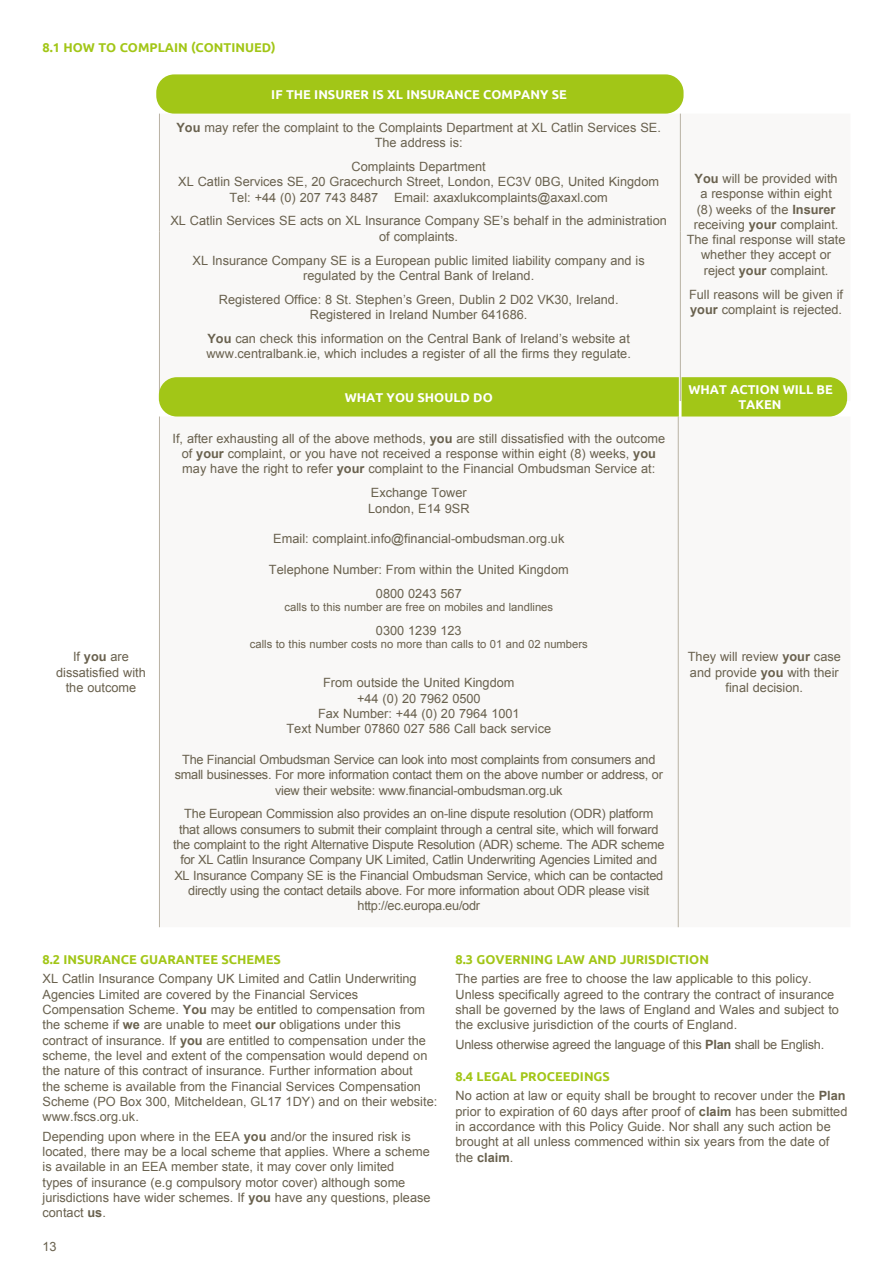
<style>
.page{position:relative;width:893px;height:1263px;background:#fff}
.page>*{position:absolute;margin:0;border:0;box-sizing:border-box;transform-origin:0 0}
.t1{font:12.75px/15.3px "Arial";color:#69614e;text-align:center}
.t2{font:12.75px/15.3px "Arial";letter-spacing:-.02em;color:#69614e;text-align:center}
.t3{font:700 12.75px "Ubuntu";color:#a2c617}
.t4{font:700 12.75px/15.3px "Ubuntu";color:#fff;text-align:center}
.t5{font:11.25px "Arial";color:#69614e}
.s1{font-weight:700}
</style>
<div class="page">
<hr style="left:159px;top:114px;width:1px;height:117px;background:#b9b2a3">
<hr style="left:680px;top:114px;width:1px;height:117px;background:#b9b2a3">
<hr style="left:159px;top:231px;width:1px;height:170px;background:#b9b2a3">
<hr style="left:680px;top:231px;width:1px;height:170px;background:#b9b2a3">
<div style="left:156px;top:74px;width:528px;height:40px;background:#a2c617;border-radius:18px"></div>
<hr style="left:159px;top:416px;width:1px;height:511px;background:#b9b2a3">
<hr style="left:678px;top:416px;width:1px;height:511px;background:#b9b2a3">
<div style="left:159px;top:377px;width:688px;height:39px;background:#a2c617"></div>
<p class="t3" style="left:43px;top:40px;width:235px">8.1 HOW TO COMPLAIN (CONTINUED)</p>
<p class="t1" style="left:56px;top:649px;width:91px">If <span class="s1">you</span> are dissatisfied with the outcome</p>
<p class="t4" style="left:271px;top:87px;width:297px">IF THE INSURER IS XL INSURANCE COMPANY SE</p>
<p class="t1" style="left:176px;top:120px;width:486px"><span class="s1">You</span> may refer the complaint to the Complaints Department at XL Catlin Services SE.<br>The address is:</p>
<p class="t1" style="left:178px;top:159px;width:482px">Complaints Department<br>XL Catlin Services SE, 20 Gracechurch Street, London, EC3V 0BG, United Kingdom<br>Tel: +44 (0) 207 743 8487 Email: axaxlukcomplaints@axaxl.com</p>
<p class="t1" style="left:170px;top:213px;width:498px">XL Catlin Services SE acts on XL Insurance Company SE’s behalf in the administration of complaints.</p>
<p class="t1" style="left:193px;top:253px;width:454px">XL Insurance Company SE is a European public limited liability company and is regulated by the Central Bank of Ireland.</p>
<p class="t1" style="left:219px;top:292px;width:401px">Registered Office: 8 St. Stephen’s Green, Dublin 2 D02 VK30, Ireland.<br>Registered in Ireland Number 641686.</p>
<p class="t1" style="left:206px;top:331px;width:426px;text-align:left"><span class="s1">You</span> can check this information on the Central Bank of Ireland’s website at www.centralbank.ie, which includes a register of all the firms they regulate.</p>
<p class="t4" style="left:345px;top:389px;width:149px">WHAT YOU SHOULD DO</p>
<p class="t4" style="left:688px;top:382px;width:146px">WHAT ACTION WILL BE<br>TAKEN</p>
<p class="t1" style="left:687px;top:171px;width:160px"><span class="s1">You</span> will be provided with<br>a response within eight<br>(8) weeks of the <span class="s1">Insurer </span>receiving <span class="s1">your</span> complaint.<br>The final response will state whether they accept or reject <span class="s1">your</span> complaint.</p>
<p class="t1" style="left:689px;top:287px;width:156px;text-align:left">Full reasons will be given if <span class="s1">your</span> complaint is rejected.</p>
<p class="t1" style="left:173px;top:431px;width:494px">If, after exhausting all of the above methods, <span class="s1">you</span> are still dissatisfied with the outcome of <span class="s1">your</span> complaint, or you have not received a response within eight (8) weeks, <span class="s1">you </span>may have the right to refer <span class="s1">your</span> complaint to the Financial Ombudsman Service at:</p>
<p class="t1" style="left:368px;top:485px;width:103px;text-align:left">Exchange Tower<br>London, E14 9SR</p>
<p class="t1" style="left:273px;top:531px;width:293px">Email: complaint.info@financial-ombudsman.org.uk</p>
<p class="t1" style="left:269px;top:557px;width:301px;line-height:23.9px">Telephone Number: From within the United Kingdom<br>0800 0243 567</p>
<p class="t5" style="left:285px;top:600px;width:270px">calls to this number are free on mobiles and landlines</p>
<p class="t1" style="left:376px;top:623px;width:87px">0300 1239 123</p>
<p class="t5" style="left:250px;top:637px;width:339px">calls to this number costs no more than calls to 01 and 02 numbers</p>
<p class="t1" style="left:286px;top:675px;width:266px">From outside the United Kingdom<br>+44 (0) 20 7962 0500<br>Fax Number: +44 (0) 20 7964 1001<br>Text Number 07860 027 586 Call back service</p>
<p class="t2" style="left:175px;top:752px;width:490px">The Financial Ombudsman Service can look into most complaints from consumers and small businesses. For more information contact them on the above number or address, or view their website: www.financial-ombudsman.org.uk</p>
<p class="t2" style="left:173px;top:806px;width:493px">The European Commission also provides an on-line dispute resolution (ODR) platform that allows consumers to submit their complaint through a central site, which will forward the complaint to the right Alternative Dispute Resolution (ADR) scheme. The ADR scheme for XL Catlin Insurance Company UK Limited, Catlin Underwriting Agencies Limited and XL Insurance Company SE is the Financial Ombudsman Service, which can be contacted directly using the contact details above. For more information about ODR please visit http://ec.europa.eu/odr</p>
<p class="t1" style="left:688px;top:649px;width:155px">They will review <span class="s1">your</span> case and provide <span class="s1">you</span> with their final decision.</p>
<p class="t3" style="left:43px;top:951px;width:240px">8.2 INSURANCE GUARANTEE SCHEMES</p>
<p class="t1" style="left:43px;top:971px;width:396px;text-align:left">XL Catlin Insurance Company UK Limited and Catlin Underwriting Agencies Limited are covered by the Financial Services Compensation Scheme. <span class="s1">You</span> may be entitled to compensation from the scheme if <span class="s1">we</span> are unable to meet <span class="s1">our</span> obligations under this contract of insurance. If <span class="s1">you</span> are entitled to compensation under the scheme, the level and extent of the compensation would depend on the nature of this contract of insurance. Further information about<br>the scheme is available from the Financial Services Compensation Scheme (PO Box 300, Mitcheldean, GL17 1DY) and on their website: www.fscs.org.uk.</p>
<p class="t1" style="left:43px;top:1129px;width:389px;text-align:left">Depending upon where in the EEA <span class="s1">you</span> and/or the insured risk is located, there may be a local scheme that applies. Where a scheme is available in an EEA member state, it may cover only limited<br>types of insurance (e.g compulsory motor cover) although some jurisdictions have wider schemes. If <span class="s1">you</span> have any questions, please contact <span class="s1">us</span>.</p>
<p class="t1" style="left:43px;top:1239px;width:16px">13</p>
<p class="t3" style="left:455px;top:951px;width:255px">8.3 GOVERNING LAW AND JURISDICTION</p>
<p class="t1" style="left:455px;top:971px;width:385px;text-align:left">The parties are free to choose the law applicable to this policy.<br>Unless specifically agreed to the contrary the contract of insurance shall be governed by the laws of England and Wales and subject to the exclusive jurisdiction of the courts of England.</p>
<p class="t2" style="left:455px;top:1037px;width:370px">Unless otherwise agreed the language of this <span class="s1">Plan</span> shall be English.</p>
<p class="t3" style="left:455px;top:1068px;width:156px">8.4 LEGAL PROCEEDINGS</p>
<p class="t1" style="left:455px;top:1088px;width:393px;text-align:left">No action at law or equity shall be brought to recover under the <span class="s1">Plan </span>prior to expiration of 60 days after proof of <span class="s1">claim</span> has been submitted in accordance with this Policy Guide. Nor shall any such action be brought at all unless commenced within six years from the date of the <span class="s1">claim</span>.</p>
</div>
